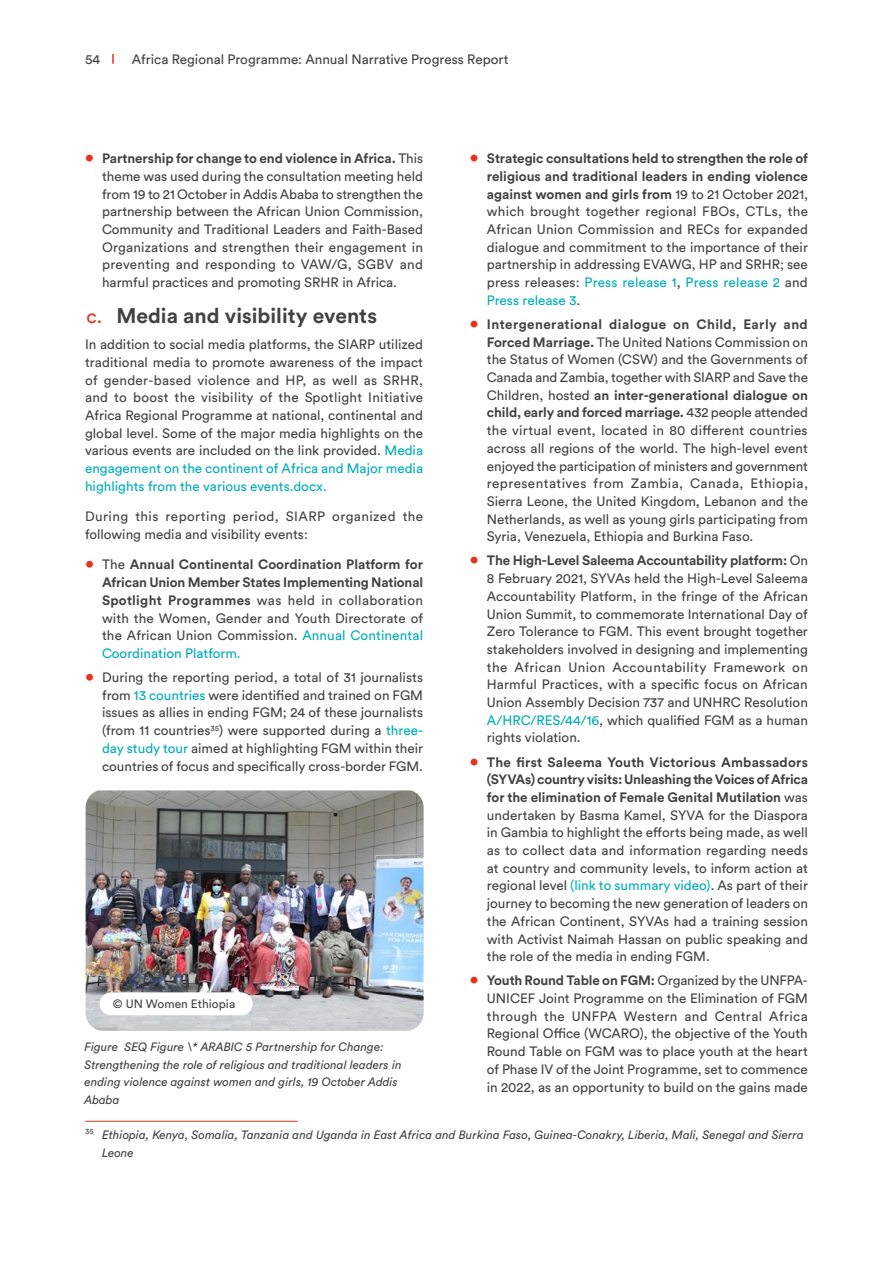
<style>
.page{position:relative;width:893px;height:1263px;background:#fff}
.page>*{position:absolute;margin:0;border:0;box-sizing:border-box;transform-origin:0 0}
.t1{font:700 21px "Circular Std";color:#414343}
.t2{font:13.5px/17.7px "Circular Std";color:#414343;text-align:justify}
.t3{font:700 13.5px/17.7px "Circular Std";letter-spacing:-.01em;color:#414343;text-align:justify}
.t4{font:13.5px/17.7px "Circular Std";letter-spacing:.03em;color:#414343}
.t5{font:italic 12px/17.7px "Circular Std";color:#414343}
.t6{font:12px "Circular Std";color:#414343}
.s1{font-weight:700;font-size:16.5px;color:#e6331d}
.s2{font-weight:700}
.s3{font-weight:400;font-size:19.5px;color:#e6331d}
.s4{color:#00adba}
.s5{font-weight:400;font-size:16.5px;color:#e6331d}
.s6{font-weight:400}
.s7{font-weight:400;color:#00adba}
.s8{font-size:16.5px;color:#e6331d}
</style>
<div class="page">
<svg style="left:112px;top:54px;width:2px;height:10px"></svg>
<hr style="left:85px;top:1121px;width:213px;height:1px;background:#e6331d">
<img style="left:86px;top:790px;width:338px;height:241px">
<div style="left:100px;top:992px;width:153px;height:23px;background:#fff;border-radius:11px"></div>
<p class="t2" style="left:85px;top:50px;width:17px">54</p>
<p class="t2" style="left:132px;top:50px;width:378px">Africa Regional Programme: Annual Narrative Progress Report</p>
<p class="t2" style="left:102px;top:149px;width:323px;text-indent:-17px"><span class="s1">•</span> <span class="s2">Partnership for change to end violence in Africa.</span> This theme was used during the consultation meeting held from 19 to 21 October in Addis Ababa to strengthen the partnership between the African Union Commission, Community and Traditional Leaders and Faith-Based Organizations and strengthen their engagement in preventing and responding to VAW/G, SGBV and harmful practices and promoting SRHR in Africa.</p>
<h1 class="t1" style="left:87px;top:302px;width:292px"><span class="s3">c.</span> Media and visibility events</h1>
<p class="t2" style="left:85px;top:335px;width:340px">In addition to social media platforms, the SIARP utilized traditional media to promote awareness of the impact of gender-based violence and HP, as well as SRHR, and to boost the visibility of the Spotlight Initiative Africa Regional Programme at national, continental and global level. Some of the major media highlights on the various events are included on the link provided. <span class="s4">Media engagement on the continent of Africa and Major media highlights from the various events.docx.</span></p>
<p class="t4" style="left:85px;top:507px;width:340px">During this reporting period, SIARP organized the following media and visibility events:</p>
<p class="t3" style="left:102px;top:555px;width:323px;text-indent:-17px"><span class="s5">•</span> <span class="s6">The</span> Annual Continental Coordination Platform for African Union Member States Implementing National Spotlight Programmes <span class="s6">was held in collaboration with the Women, Gender and Youth Directorate of the African Union Commission.</span> <span class="s7">Annual Continental Coordination Platform.</span></p>
<p class="t2" style="left:102px;top:668px;width:323px;text-indent:-17px"><span class="s8">•</span> During the reporting period, a total of 31 journalists from <span class="s4">13 countries</span> were identified and trained on FGM issues as allies in ending FGM; 24 of these journalists (from 11 countries<sup>35</sup>) were supported during a <span class="s4">three&shy;day study tour</span> aimed at highlighting FGM within their countries of focus and specifically cross-border FGM.</p>
<p class="t6" style="left:113px;top:996px;width:124px">© UN Women Ethiopia</p>
<p class="t5" style="left:85px;top:1038px;width:319px">Figure SEQ Figure \* ARABIC 5 Partnership for Change:<br>Strengthening the role of religious and traditional leaders in ending violence against women and girls, 19 October Addis Ababa</p>
<p class="t2" style="left:487px;top:149px;width:323px;text-indent:-17px"><span class="s1">•</span> <span class="s2">Strategic consultations held to strengthen the role of religious and traditional leaders in ending violence against women and girls from</span> 19 to 21 October 2021, which brought together regional FBOs, CTLs, the African Union Commission and RECs for expanded dialogue and commitment to the importance of their partnership in addressing EVAWG, HP and SRHR; see press releases: <span class="s4">Press release 1</span>, <span class="s4">Press release 2</span> and <span class="s4">Press release 3</span>.</p>
<p class="t2" style="left:487px;top:315px;width:323px;text-indent:-17px"><span class="s1">•</span> <span class="s2">Intergenerational dialogue on Child, Early and Forced Marriage.</span> The United Nations Commission on the Status of Women (CSW) and the Governments of Canada and Zambia, together with SIARP and Save the Children, hosted <span class="s2">an inter-generational dialogue on child, early and forced marriage.</span> 432 people attended the virtual event, located in 80 different countries across all regions of the world. The high-level event enjoyed the participation of ministers and government representatives from Zambia, Canada, Ethiopia, Sierra Leone, the United Kingdom, Lebanon and the Netherlands, as well as young girls participating from Syria, Venezuela, Ethiopia and Burkina Faso.</p>
<p class="t2" style="left:487px;top:552px;width:323px;text-indent:-17px"><span class="s1">•</span> <span class="s2">The High-Level Saleema Accountability platform:</span> On 8 February 2021, SYVAs held the High-Level Saleema Accountability Platform, in the fringe of the African Union Summit, to commemorate International Day of Zero Tolerance to FGM. This event brought together stakeholders involved in designing and implementing the African Union Accountability Framework on Harmful Practices, with a specific focus on African Union Assembly Decision 737 and UNHRC Resolution <span class="s4">A/HRC/RES/44/16</span>, which qualified FGM as a human rights violation.</p>
<p class="t2" style="left:487px;top:753px;width:323px;text-indent:-17px"><span class="s1">•</span> <span class="s2">The first Saleema Youth Victorious Ambassadors (SYVAs) country visits: Unleashing the Voices of Africa for the elimination of Female Genital Mutilation</span> was undertaken by Basma Kamel, SYVA for the Diaspora in Gambia to highlight the efforts being made, as well as to collect data and information regarding needs at country and community levels, to inform action at regional level <span class="s4">(link to summary video)</span>. As part of their journey to becoming the new generation of leaders on the African Continent, SYVAs had a training session with Activist Naimah Hassan on public speaking and the role of the media in ending FGM.</p>
<p class="t2" style="left:487px;top:971px;width:323px;text-indent:-17px"><span class="s1">•</span> <span class="s2">Youth Round Table on FGM:</span> Organized by the UNFPA-UNICEF Joint Programme on the Elimination of FGM through the UNFPA Western and Central Africa Regional Office (WCARO), the objective of the Youth Round Table on FGM was to place youth at the heart of Phase IV of the Joint Programme, set to commence in 2022, as an opportunity to build on the gains made</p>
<p class="t5" style="left:102px;top:1126px;width:703px;text-indent:-17px"><sup>35</sup> Ethiopia, Kenya, Somalia, Tanzania and Uganda in East Africa and Burkina Faso, Guinea-Conakry, Liberia, Mali, Senegal and Sierra<br>Leone</p>
</div>
